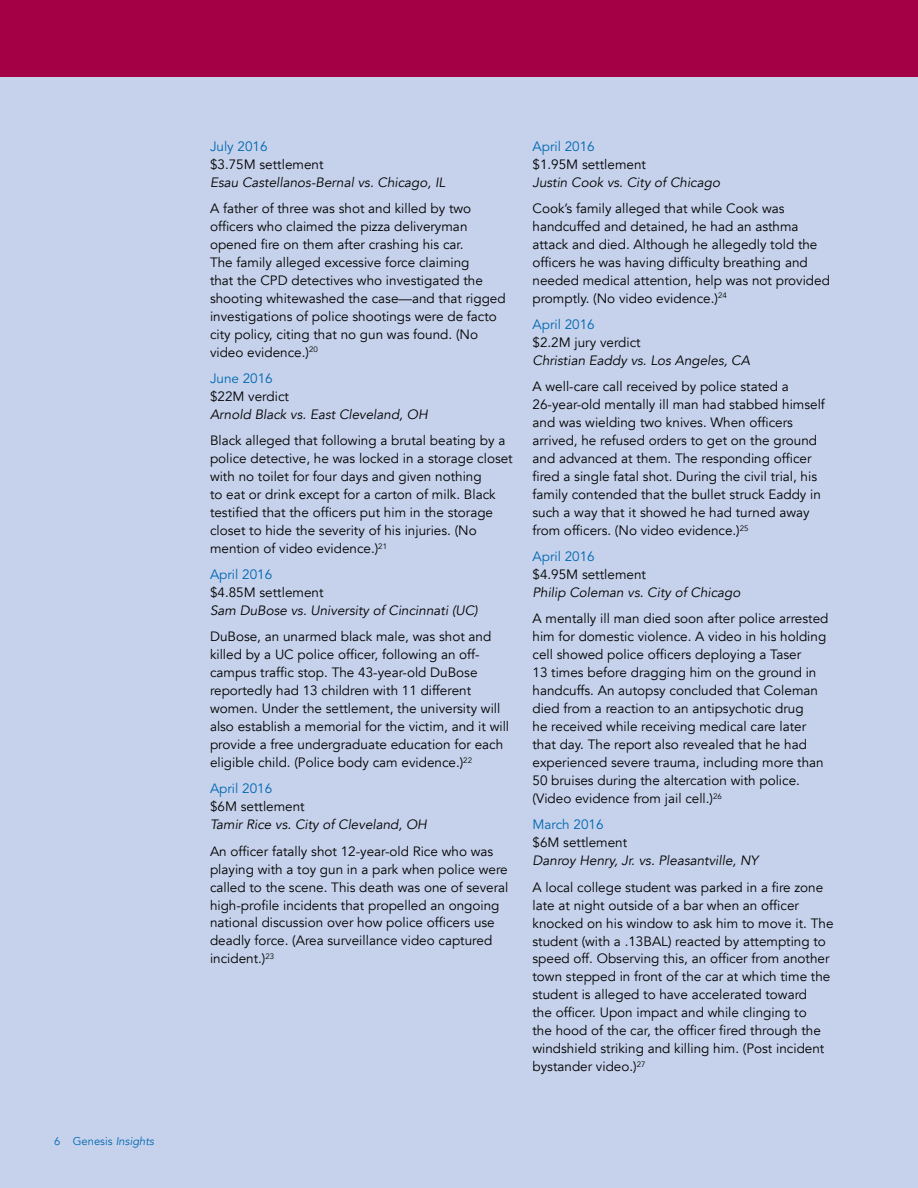
<style>
.page{position:relative;width:918px;height:1188px;background:#c6d2eb}
.page>*{position:absolute;margin:0;border:0;box-sizing:border-box;transform-origin:0 0}
.t1{font:13.5px/18px "Avenir";color:#000}
.t2{font:italic 13.5px "Avenir";color:#000}
.t3{font:13.5px "Avenir LT Std";color:#0067b1}
.t4{font:11.25px "Avenir";color:#0067b1}
.s1{font-style:italic}
</style>
<div class="page">
<div style="left:0;top:0;width:918px;height:77px;background:#a30046"></div>
<p class="t4" style="left:54px;top:1135px;width:102px">6 Genesis <span class="s1">Insights</span></p>
<p class="t3" style="left:210px;top:138px;width:59px">July 2016</p>
<p class="t1" style="left:210px;top:155px;width:115px">$3.75M settlement</p>
<p class="t2" style="left:210px;top:174px;width:237px">Esau Castellanos-Bernal vs. Chicago, IL</p>
<p class="t1" style="left:210px;top:200px;width:297px">A father of three was shot and killed by two officers who claimed the pizza deliveryman opened fire on them after crashing his car.<br>The family alleged excessive force claiming<br>that the CPD detectives who investigated the shooting whitewashed the case—and that rigged investigations of police shootings were de facto city policy, citing that no gun was found. (No video evidence.)<sup>20</sup></p>
<p class="t3" style="left:210px;top:371px;width:64px">June 2016</p>
<p class="t1" style="left:210px;top:388px;width:81px">$22M verdict</p>
<p class="t2" style="left:210px;top:406px;width:219px">Arnold Black vs. East Cleveland, OH</p>
<p class="t1" style="left:210px;top:432px;width:304px">Black alleged that following a brutal beating by a police detective, he was locked in a storage closet with no toilet for four days and given nothing<br>to eat or drink except for a carton of milk. Black testified that the officers put him in the storage closet to hide the severity of his injuries. (No mention of video evidence.)<sup>21</sup></p>
<p class="t3" style="left:210px;top:567px;width:64px">April 2016</p>
<p class="t1" style="left:210px;top:584px;width:115px">$4.85M settlement</p>
<p class="t2" style="left:210px;top:603px;width:269px">Sam DuBose vs. University of Cincinnati (UC)</p>
<p class="t1" style="left:210px;top:628px;width:301px">DuBose, an unarmed black male, was shot and killed by a UC police officer, following an off&shy;campus traffic stop. The 43-year-old DuBose reportedly had 13 children with 11 different women. Under the settlement, the university will also establish a memorial for the victim, and it will provide a free undergraduate education for each eligible child. (Police body cam evidence.)<sup>22</sup></p>
<p class="t3" style="left:210px;top:781px;width:64px">April 2016</p>
<p class="t1" style="left:210px;top:798px;width:96px">$6M settlement</p>
<p class="t2" style="left:210px;top:817px;width:219px">Tamir Rice vs. City of Cleveland, OH</p>
<p class="t1" style="left:210px;top:842px;width:300px">An officer fatally shot 12-year-old Rice who was playing with a toy gun in a park when police were called to the scene. This death was one of several high-profile incidents that propelled an ongoing national discussion over how police officers use deadly force. (Area surveillance video captured incident.)<sup>23</sup></p>
<p class="t3" style="left:532px;top:138px;width:64px">April 2016</p>
<p class="t1" style="left:532px;top:155px;width:115px">$1.95M settlement</p>
<p class="t2" style="left:532px;top:174px;width:189px">Justin Cook vs. City of Chicago</p>
<p class="t1" style="left:532px;top:200px;width:299px">Cook’s family alleged that while Cook was handcuffed and detained, he had an asthma attack and died. Although he allegedly told the officers he was having difficulty breathing and needed medical attention, help was not provided promptly. (No video evidence.)<sup>24</sup></p>
<p class="t3" style="left:532px;top:317px;width:64px">April 2016</p>
<p class="t1" style="left:532px;top:334px;width:110px">$2.2M jury verdict</p>
<p class="t2" style="left:532px;top:352px;width:219px">Christian Eaddy vs. Los Angeles, CA</p>
<p class="t1" style="left:532px;top:378px;width:294px">A well-care call received by police stated a 26-year-old mentally ill man had stabbed himself and was wielding two knives. When officers arrived, he refused orders to get on the ground and advanced at them. The responding officer fired a single fatal shot. During the civil trial, his family contended that the bullet struck Eaddy in such a way that it showed he had turned away from officers. (No video evidence.)<sup>25</sup></p>
<p class="t3" style="left:532px;top:549px;width:64px">April 2016</p>
<p class="t1" style="left:532px;top:566px;width:115px">$4.95M settlement</p>
<p class="t2" style="left:532px;top:585px;width:210px">Philip Coleman vs. City of Chicago</p>
<p class="t1" style="left:532px;top:610px;width:297px">A mentally ill man died soon after police arrested him for domestic violence. A video in his holding cell showed police officers deploying a Taser<br>13 times before dragging him on the ground in handcuffs. An autopsy concluded that Coleman died from a reaction to an antipsychotic drug<br>he received while receiving medical care later that day. The report also revealed that he had experienced severe trauma, including more than 50 bruises during the altercation with police. (Video evidence from jail cell.)<sup>26</sup></p>
<p class="t3" style="left:532px;top:817px;width:73px">March 2016</p>
<p class="t1" style="left:532px;top:834px;width:96px">$6M settlement</p>
<p class="t2" style="left:532px;top:853px;width:227px">Danroy Henry, Jr. vs. Pleasantville, NY</p>
<p class="t1" style="left:532px;top:878px;width:303px">A local college student was parked in a fire zone late at night outside of a bar when an officer knocked on his window to ask him to move it. The student (with a .13BAL) reacted by attempting to speed off. Observing this, an officer from another town stepped in front of the car at which time the student is alleged to have accelerated toward<br>the officer. Upon impact and while clinging to<br>the hood of the car, the officer fired through the windshield striking and killing him. (Post incident bystander video.)<sup>27</sup></p>
</div>
